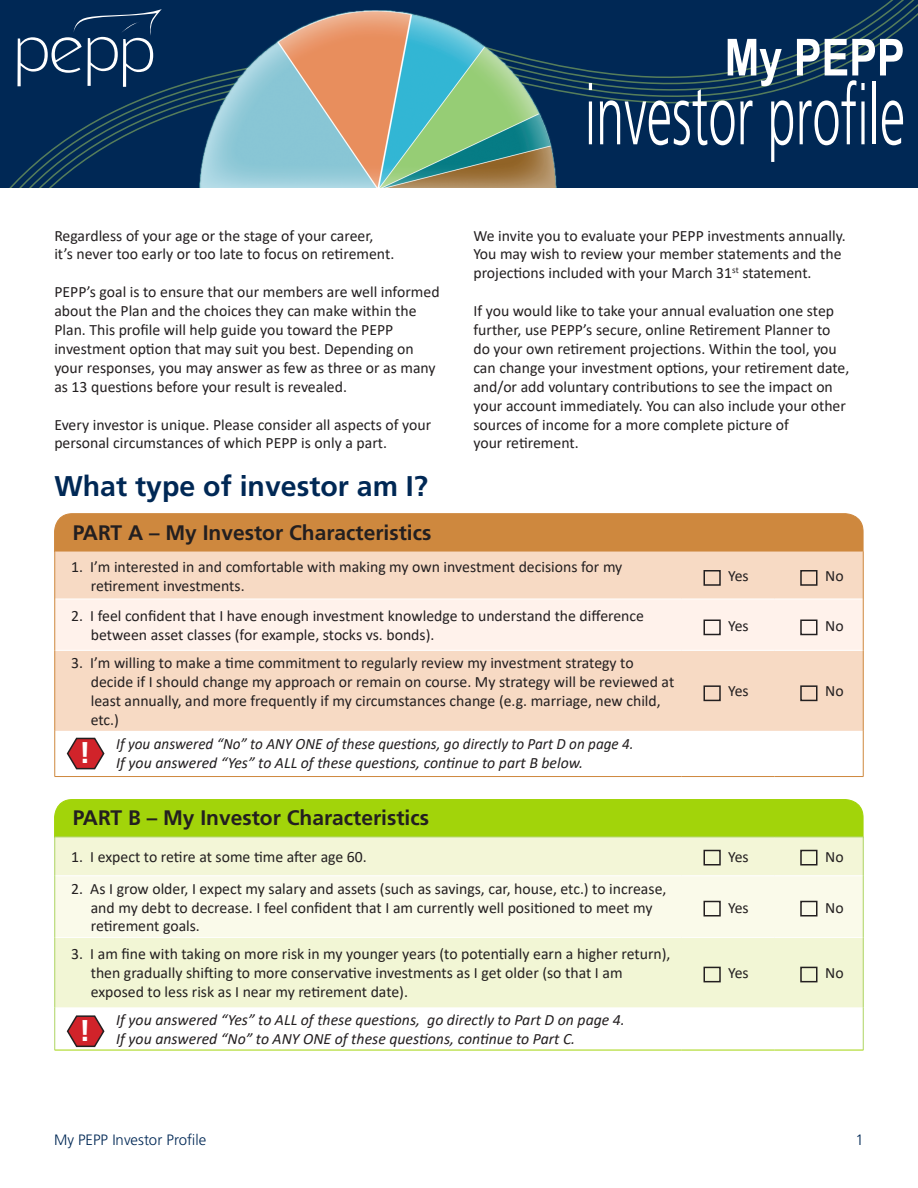
<style>
.page{position:relative;width:918px;height:1188px;background:#fff}
.page>*{position:absolute;margin:0;border:0;box-sizing:border-box;transform-origin:0 0}
.t1{font:700 30px "Frutiger LT Std";color:#fff}
.t2{font:700 28.5px "Frutiger LT Std";color:#002855}
.t3{font:700 21px "Frutiger LT Std";color:#231f20}
.t4{font:15.75px/18.9px "Calibri";color:#231f20}
.t5{font:italic 15.75px "Calibri";color:#231f20}
.t6{font:italic 15.75px "Calibri";color:#231f20;scale:.96 1}
.t7{font:300 15px "Frutiger LT Std";color:#002855}
</style>
<div class="page">
<div style="left:54px;top:513px;width:809px;height:39px;background:#ce883e"></div>
<div style="left:55px;top:552px;width:808px;height:179px;background:#f7dac4"></div>
<div style="left:55px;top:600px;width:808px;height:50px;background:#fff2eb"></div>
<svg style="left:54px;top:799px;width:809px;height:76px;background:#c9e46f"></svg>
<div style="left:55px;top:876px;width:808px;height:61px;background:#fafaea"></div>
<div style="left:55px;top:938px;width:808px;height:69px;background:#f2f6d5"></div>
<hr style="left:863px;top:731px;width:1px;height:45px;background:#ce883e">
<hr style="left:863px;top:1007px;width:1px;height:43px;background:#add461">
<hr style="left:55px;top:599px;width:627px;height:1px;background:#fff">
<hr style="left:682px;top:599px;width:92px;height:1px;background:#fff">
<hr style="left:774px;top:599px;width:89px;height:1px;background:#fff">
<hr style="left:55px;top:650px;width:627px;height:1px;background:#fff">
<hr style="left:682px;top:650px;width:92px;height:1px;background:#fff">
<hr style="left:774px;top:650px;width:89px;height:1px;background:#fff">
<hr style="left:54px;top:837px;width:1px;height:39px;background:#add461">
<hr style="left:55px;top:837px;width:627px;height:1px;background:#add461">
<hr style="left:682px;top:837px;width:92px;height:1px;background:#add461">
<hr style="left:774px;top:837px;width:89px;height:1px;background:#add461">
<hr style="left:863px;top:837px;width:1px;height:39px;background:#add461">
<hr style="left:54px;top:876px;width:1px;height:61px;background:#add461">
<hr style="left:863px;top:876px;width:1px;height:61px;background:#add461">
<hr style="left:54px;top:937px;width:1px;height:70px;background:#add461">
<hr style="left:863px;top:937px;width:1px;height:70px;background:#add461">
<hr style="left:54px;top:1007px;width:1px;height:43px;background:#add461">
<hr style="left:54px;top:552px;width:1px;height:47px;background:#ce883e">
<hr style="left:863px;top:552px;width:1px;height:47px;background:#ce883e">
<hr style="left:54px;top:599px;width:1px;height:51px;background:#ce883e">
<hr style="left:863px;top:599px;width:1px;height:51px;background:#ce883e">
<hr style="left:54px;top:650px;width:1px;height:81px;background:#ce883e">
<hr style="left:863px;top:650px;width:1px;height:81px;background:#ce883e">
<hr style="left:54px;top:731px;width:1px;height:45px;background:#ce883e">
<hr style="left:55px;top:776px;width:627px;height:1px;background:#ce883e">
<hr style="left:682px;top:776px;width:92px;height:1px;background:#ce883e">
<hr style="left:774px;top:776px;width:89px;height:1px;background:#ce883e">
<hr style="left:55px;top:1050px;width:627px;height:1px;background:#a2d40a">
<hr style="left:682px;top:1050px;width:92px;height:1px;background:#a2d40a">
<hr style="left:774px;top:1050px;width:89px;height:1px;background:#a2d40a">
<svg style="left:66px;top:737px;width:39px;height:33px"></svg>
<svg style="left:66px;top:1015px;width:39px;height:33px"></svg>
<div style="left:0;top:0;width:918px;height:188px;background:#002855"></div>
<svg style="left:17px;top:9px;width:362px;height:45px"></svg>
<svg style="left:9px;top:54px;width:191px;height:134px"></svg>
<img style="left:200px;top:11px;width:356px;height:177px">
<svg style="left:456px;top:0;width:462px;height:162px"></svg>
<div style="left:704px;top:570px;width:17px;height:16px;border:2px solid #231f20"></div>
<div style="left:800px;top:570px;width:18px;height:16px;border:2px solid #231f20"></div>
<div style="left:704px;top:620px;width:17px;height:15px;border:2px solid #231f20"></div>
<div style="left:800px;top:620px;width:18px;height:15px;border:2px solid #231f20"></div>
<div style="left:704px;top:685px;width:17px;height:16px;border:2px solid #231f20"></div>
<div style="left:800px;top:685px;width:18px;height:16px;border:2px solid #231f20"></div>
<div style="left:704px;top:850px;width:17px;height:16px;border:2px solid #231f20"></div>
<div style="left:800px;top:850px;width:18px;height:16px;border:2px solid #231f20"></div>
<div style="left:704px;top:901px;width:17px;height:15px;border:2px solid #231f20"></div>
<div style="left:800px;top:901px;width:18px;height:15px;border:2px solid #231f20"></div>
<div style="left:704px;top:967px;width:17px;height:15px;border:2px solid #231f20"></div>
<div style="left:800px;top:967px;width:18px;height:15px;border:2px solid #231f20"></div>
<p class="t4" style="left:54px;top:225px;width:321px">Regardless of your age or the stage of your career,</p>
<p class="t4" style="left:54px;top:244px;width:341px">it’s never too early or too late to focus on retirement.</p>
<p class="t4" style="left:54px;top:282px;width:387px">PEPP’s goal is to ensure that our members are well informed about the Plan and the choices they can make within the Plan. This profile will help guide you toward the PEPP investment option that may suit you best. Depending on your responses, you may answer as few as three or as many as 13 questions before your result is revealed.</p>
<p class="t4" style="left:54px;top:414px;width:378px">Every investor is unique. Please consider all aspects of your personal circumstances of which PEPP is only a part.</p>
<p class="t2" style="left:54px;top:469px;width:375px">What type of investor am I?</p>
<p class="t4" style="left:473px;top:225px;width:374px">We invite you to evaluate your PEPP investments annually.<br>You may wish to review your member statements and the projections included with your March 31<sup>st</sup> statement.</p>
<p class="t4" style="left:473px;top:301px;width:377px">If you would like to take your annual evaluation one step further, use PEPP’s secure, online Retirement Planner to do your own retirement projections. Within the tool, you can change your investment options, your retirement date, and/or add voluntary contributions to see the impact on your account immediately. You can also include your other sources of income for a more complete picture of<br>your retirement.</p>
<p class="t3" style="left:73px;top:520px;width:360px">PART A – My Investor Characteristics</p>
<p class="t4" style="left:91px;top:557px;width:533px;text-indent:-20px">1. I’m interested in and comfortable with making my own investment decisions for my retirement investments.</p>
<p class="t4" style="left:728px;top:566px;width:22px">Yes</p>
<p class="t4" style="left:825px;top:566px;width:20px">No</p>
<p class="t4" style="left:91px;top:606px;width:555px;text-indent:-20px">2. I feel confident that I have enough investment knowledge to understand the difference between asset classes (for example, stocks vs. bonds).</p>
<p class="t4" style="left:728px;top:615px;width:22px">Yes</p>
<p class="t4" style="left:825px;top:615px;width:20px">No</p>
<p class="t4" style="left:91px;top:653px;width:585px;text-indent:-20px">3. I’m willing to make a time commitment to regularly review my investment strategy to decide if I should change my approach or remain on course. My strategy will be reviewed at least annually, and more frequently if my circumstances change (e.g. marriage, new child, etc.)</p>
<p class="t4" style="left:728px;top:681px;width:22px">Yes</p>
<p class="t4" style="left:825px;top:681px;width:20px">No</p>
<p class="t6" style="left:116px;top:733px;width:540px">If you answered “No” to ANY ONE of these questions, go directly to Part D on page 4.</p>
<p class="t5" style="left:116px;top:751px;width:468px">If you answered “Yes” to ALL of these questions, continue to part B below.</p>
<p class="t3" style="left:73px;top:805px;width:358px">PART B – My Investor Characteristics</p>
<p class="t4" style="left:71px;top:847px;width:297px">1. I expect to retire at some time after age 60.</p>
<p class="t4" style="left:728px;top:847px;width:22px">Yes</p>
<p class="t4" style="left:825px;top:847px;width:20px">No</p>
<p class="t4" style="left:91px;top:879px;width:577px;text-indent:-20px">2. As I grow older, I expect my salary and assets (such as savings, car, house, etc.) to increase, and my debt to decrease. I feel confident that I am currently well positioned to meet my retirement goals.</p>
<p class="t1" style="left:79px;top:735px;width:13px">!</p>
<p class="t4" style="left:728px;top:897px;width:22px">Yes</p>
<p class="t4" style="left:825px;top:897px;width:20px">No</p>
<p class="t4" style="left:91px;top:944px;width:581px;text-indent:-20px">3. I am fine with taking on more risk in my younger years (to potentially earn a higher return), then gradually shifting to more conservative investments as I get older (so that I am exposed to less risk as I near my retirement date).</p>
<p class="t1" style="left:79px;top:1013px;width:13px">!</p>
<p class="t5" style="left:116px;top:1009px;width:510px">If you answered “Yes” to ALL of these questions, go directly to Part D on page 4.</p>
<p class="t5" style="left:116px;top:1028px;width:461px">If you answered “No” to ANY ONE of these questions, continue to Part C.</p>
<p class="t4" style="left:728px;top:963px;width:22px">Yes</p>
<p class="t4" style="left:825px;top:963px;width:20px">No</p>
<p class="t7" style="left:54px;top:1132px;width:154px">My PEPP Investor Profile</p>
<p class="t7" style="left:856px;top:1132px;width:10px">1</p>
</div>
